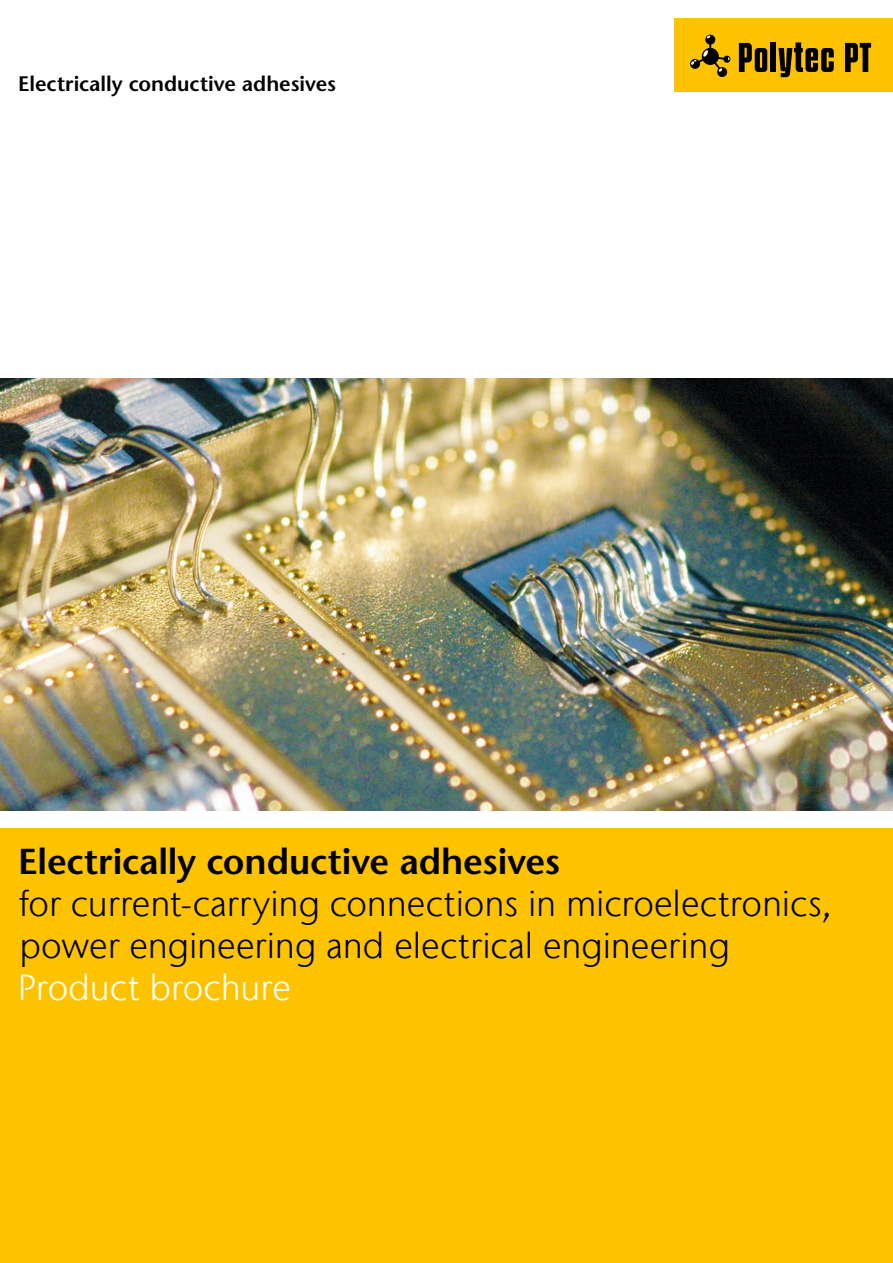
<style>
.page{position:relative;width:893px;height:1263px;background:#fff}
.page>*{position:absolute;margin:0;border:0;box-sizing:border-box;transform-origin:0 0}
.t1{font:300 36px/42px "Stone Sans IIITC Com";color:#000}
.t2{font:600 36px "Stone Sans";letter-spacing:-.005em;color:#000}
.t3{font:300 36px "Stone Sans IIITC Com";color:#fff}
.t4{font:600 21px "Stone Sans";color:#000}
</style>
<div class="page">
<div style="left:0;top:829px;width:893px;height:434px;background:#fdc300"></div>
<img style="left:0;top:378px;width:893px;height:433px">
<div style="left:674px;top:19px;width:219px;height:73px;background:#fdc300"></div>
<div style="left:770px;top:42px;width:6px;height:30px;background:#000"></div>
<svg style="left:739px;top:43px;width:28px;height:29px"></svg>
<svg style="left:778px;top:42px;width:56px;height:35px"></svg>
<svg style="left:845px;top:43px;width:26px;height:29px"></svg>
<svg style="left:690px;top:35px;width:40px;height:42px"></svg>
<p class="t4" style="left:18px;top:71px;width:319px">Electrically conductive adhesives</p>
<p class="t2" style="left:18px;top:839px;width:543px">Electrically conductive adhesives</p>
<p class="t1" style="left:19px;top:882px;width:814px">for current-carrying connections in microelectronics, power engineering and electrical engineering</p>
<p class="t3" style="left:18px;top:965px;width:274px">Product brochure</p>
</div>
